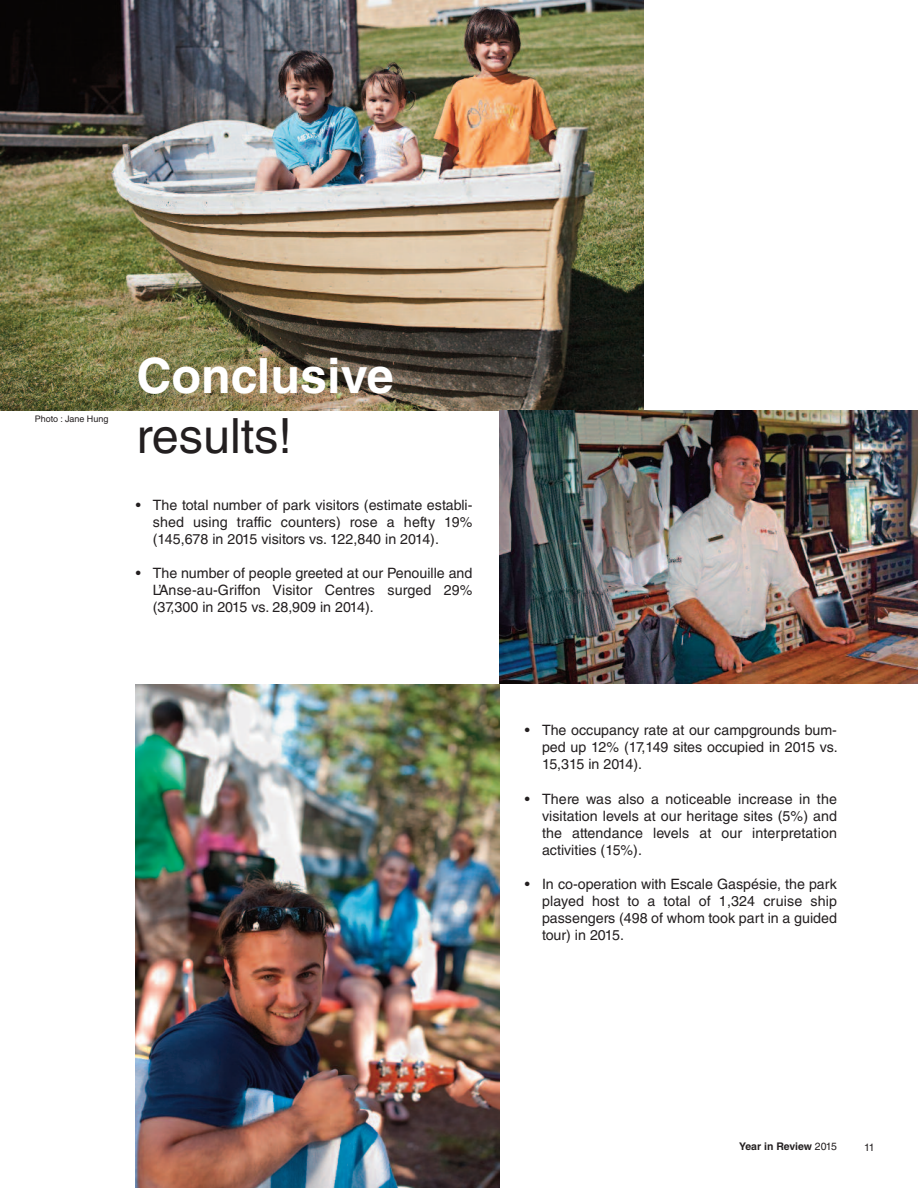
<style>
.page{position:relative;width:918px;height:1188px;background:#fff}
.page>*{position:absolute;margin:0;border:0;box-sizing:border-box;transform-origin:0 0}
.t1{font:700 48.6px "Helvetica LT Std";color:#fff}
.t2{font:48.6px "Helvetica LT Std";color:#231f20}
.t3{font:14.25px/17.1px "Helvetica LT Std";color:#231f20;text-align:justify}
.t4{font:700 10.5px "Helvetica LT Std";color:#231f20}
.t5{font:10.5px "Helvetica LT Std";color:#231f20}
.t6{font:9px "Helvetica LT Std";color:#231f20}
.s1{font-weight:400}
</style>
<div class="page">
<img style="left:0;top:0;width:644px;height:411px">
<img style="left:500px;top:411px;width:418px;height:273px">
<img style="left:135px;top:685px;width:365px;height:503px">
<p class="t6" style="left:35px;top:416px;width:75px">Photo : Jane Hung</p>
<h1 class="t1" style="left:136px;top:358px;width:259px">Conclusive</h1>
<h1 class="t2" style="left:136px;top:418px;width:157px">results!</h1>
<p class="t3" style="left:153px;top:498px;width:321px;text-indent:-17px">• The total number of park visitors (estimate establi&shy;shed using traffic counters) rose a hefty 19% (145,678 in 2015 visitors vs. 122,840 in 2014).</p>
<p class="t3" style="left:153px;top:566px;width:321px;text-indent:-17px">• The number of people greeted at our Penouille and L’Anse-au-Griffon Visitor Centres surged 29% (37,300 in 2015 vs. 28,909 in 2014).</p>
<p class="t3" style="left:542px;top:723px;width:297px;text-indent:-17px">• The occupancy rate at our campgrounds bum&shy;ped up 12% (17,149 sites occupied in 2015 vs.<br>15,315 in 2014).</p>
<p class="t3" style="left:542px;top:791px;width:296px;text-indent:-17px">• There was also a noticeable increase in the visitation levels at our heritage sites (5%) and the attendance levels at our interpretation activities (15%).</p>
<p class="t3" style="left:542px;top:877px;width:296px;text-indent:-17px">• In co-operation with Escale Gaspésie, the park played host to a total of 1,324 cruise ship passengers (498 of whom took part in a guided tour) in 2015.</p>
<p class="t4" style="left:739px;top:1142px;width:99px">Year in Review <span class="s1">2015</span></p>
<p class="t5" style="left:864px;top:1143px;width:12px">11</p>
</div>
